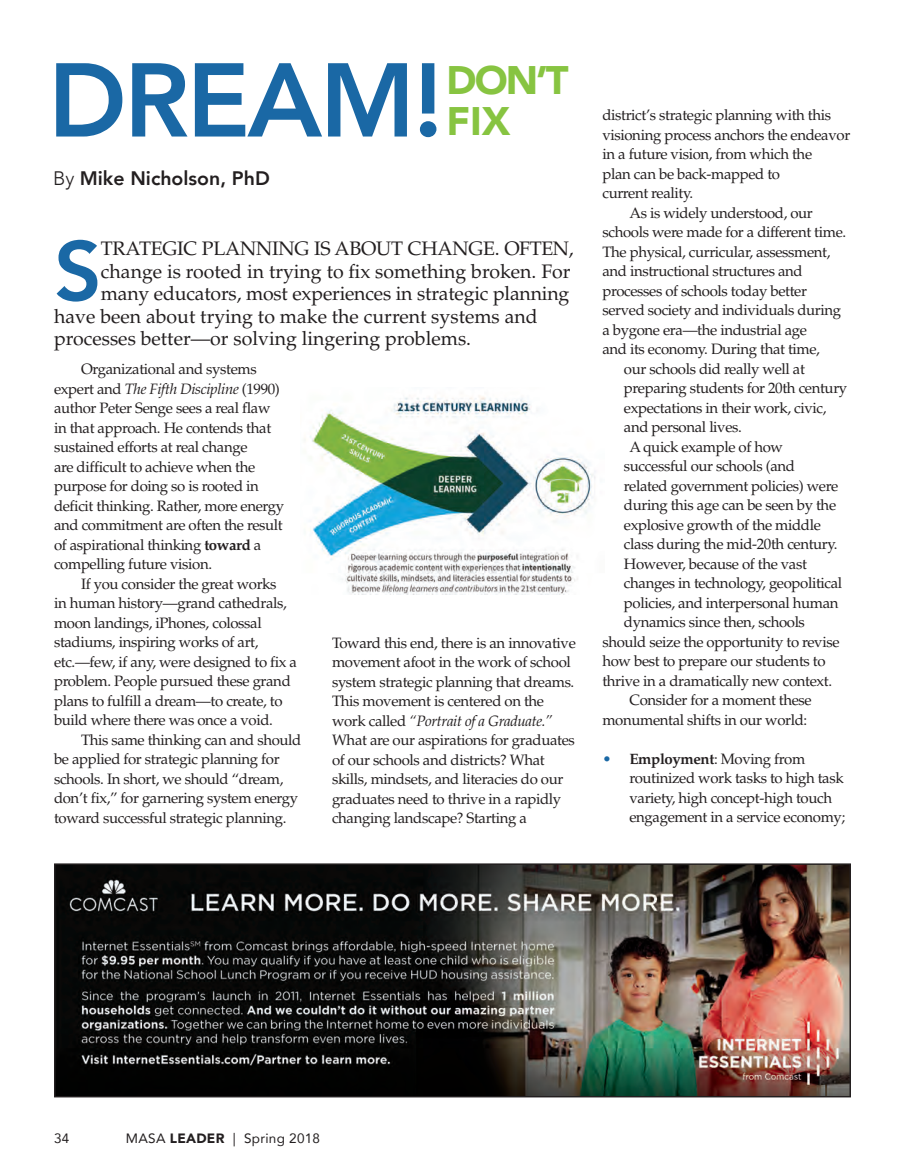
<style>
.page{position:relative;width:905px;height:1175px;background:#fff}
.page>*{position:absolute;margin:0;border:0;box-sizing:border-box;transform-origin:0 0}
.t1{font:800 103.5px "Avenir";letter-spacing:-.025em;color:#1a68a5}
.t2{font:800 83.1px "Avenir";color:#1a68a5}
.t3{font:900 39.75px "Avenir";letter-spacing:-.025em;color:#87c441}
.t4{font:19.5px "Palatino";color:#231f20}
.t5{font:800 19.5px "Avenir";color:#231f20}
.t6{font:15px/19.5px "Palatino";letter-spacing:-.025em;color:#231f20}
.t7{font:13.5px "Avenir";letter-spacing:.02em;color:#231f20}
.s1{font-weight:300}
.s2{color:#1a68a5}
.s3{font-weight:700}
.s4{font-style:italic}
.s5{font-weight:900}
</style>
<div class="page">
<img style="left:56px;top:865px;width:793px;height:230px">
<div style="left:54px;top:863px;width:797px;height:234px;border:1px solid #231f20"></div>
<img style="left:310px;top:395px;width:286px;height:199px">
<p class="t1" style="left:48px;top:20px;width:397px">DREAM!</p>
<p class="t5" style="left:53px;top:163px;width:218px"><span class="s1">By</span> Mike Nicholson, PhD</p>
<p class="t3" style="left:446px;top:46px;width:124px">DON’T</p>
<p class="t3" style="left:446px;top:88px;width:66px">FIX</p>
<p class="t6" style="left:602px;top:105px;width:249px">district’s strategic planning with this visioning process anchors the endeavor in a future vision, from which the<br>plan can be back-mapped to<br>current reality.</p>
<p class="t6" style="left:629px;top:203px;width:185px">As is widely understood, our</p>
<p class="t6" style="left:602px;top:222px;width:245px">schools were made for a different time.</p>
<p class="t6" style="left:602px;top:242px;width:229px">The physical, curricular, assessment,</p>
<p class="t6" style="left:602px;top:261px;width:202px">and instructional structures and</p>
<p class="t6" style="left:602px;top:281px;width:206px">processes of schools today better</p>
<p class="t6" style="left:602px;top:300px;width:240px">served society and individuals during</p>
<p class="t6" style="left:602px;top:320px;width:206px">a bygone era—the industrial age</p>
<p class="t6" style="left:602px;top:339px;width:219px">and its economy. During that time,</p>
<p class="t6" style="left:624px;top:359px;width:182px">our schools did really well at</p>
<p class="t6" style="left:624px;top:378px;width:225px">preparing students for 20th century</p>
<p class="t6" style="left:624px;top:398px;width:204px">expectations in their work, civic,</p>
<p class="t6" style="left:624px;top:417px;width:119px">and personal lives.</p>
<p class="t6" style="left:629px;top:437px;width:155px">A quick example of how</p>
<p class="t6" style="left:624px;top:456px;width:172px">successful our schools (and</p>
<p class="t6" style="left:624px;top:476px;width:216px">related government policies) were</p>
<p class="t6" style="left:624px;top:495px;width:214px">during this age can be seen by the</p>
<p class="t6" style="left:624px;top:515px;width:198px">explosive growth of the middle</p>
<p class="t6" style="left:624px;top:534px;width:215px">class during the mid-20th century.</p>
<p class="t6" style="left:624px;top:554px;width:184px">However, because of the vast</p>
<p class="t6" style="left:624px;top:573px;width:220px">changes in technology, geopolitical</p>
<p class="t6" style="left:624px;top:593px;width:216px">policies, and interpersonal human</p>
<p class="t6" style="left:624px;top:612px;width:182px">dynamics since then, schools</p>
<p class="t6" style="left:602px;top:632px;width:239px">should seize the opportunity to revise</p>
<p class="t6" style="left:602px;top:651px;width:225px">how best to prepare our students to</p>
<p class="t6" style="left:602px;top:671px;width:231px">thrive in a dramatically new context.</p>
<p class="t6" style="left:602px;top:690px;width:211px;text-indent:27px">Consider for a moment these monumental shifts in our world:</p>
<p class="t6" style="left:629px;top:749px;width:217px;text-indent:-27px"><span class="s2">•</span> <span class="s3">Employment</span>: Moving from routinized work tasks to high task variety, high concept-high touch engagement in a service economy;</p>
<p class="t2" style="left:54px;top:206px;width:49px">S</p>
<p class="t4" style="left:101px;top:237px;width:474px">TRATEGIC PLANNING IS ABOUT CHANGE. OFTEN,</p>
<p class="t4" style="left:101px;top:259px;width:471px">change is rooted in trying to fix something broken. For</p>
<p class="t4" style="left:101px;top:282px;width:470px">many educators, most experiences in strategic planning</p>
<p class="t4" style="left:54px;top:304px;width:485px">have been about trying to make the current systems and</p>
<p class="t4" style="left:54px;top:327px;width:418px">processes better—or solving lingering problems.</p>
<p class="t6" style="left:54px;top:359px;width:232px;text-indent:27px">Organizational and systems expert and <span class="s4">The Fifth Discipline</span> (1990) author Peter Senge sees a real flaw in that approach. He contends that sustained efforts at real change<br>are difficult to achieve when the purpose for doing so is rooted in deficit thinking. Rather, more energy and commitment are often the result of aspirational thinking <span class="s3">toward</span> a compelling future vision.</p>
<p class="t6" style="left:54px;top:574px;width:244px;text-indent:27px">If you consider the great works<br>in human history—grand cathedrals, moon landings, iPhones, colossal stadiums, inspiring works of art, etc.—few, if any, were designed to fix a problem. People pursued these grand plans to fulfill a dream—to create, to build where there was once a void.</p>
<p class="t6" style="left:54px;top:730px;width:249px;text-indent:27px">This same thinking can and should be applied for strategic planning for schools. In short, we should “dream, don’t fix,” for garnering system energy toward successful strategic planning.</p>
<p class="t6" style="left:332px;top:633px;width:245px">Toward this end, there is an innovative movement afoot in the work of school system strategic planning that dreams.<br>This movement is centered on the work called <span class="s4">“Portrait of a Graduate.” </span>What are our aspirations for graduates of our schools and districts? What skills, mindsets, and literacies do our graduates need to thrive in a rapidly changing landscape? Starting a</p>
<p class="t7" style="left:54px;top:1127px;width:17px">34</p>
<p class="t7" style="left:126px;top:1127px;width:196px">MASA <span class="s5">LEADER</span> | Spring 2018</p>
</div>
